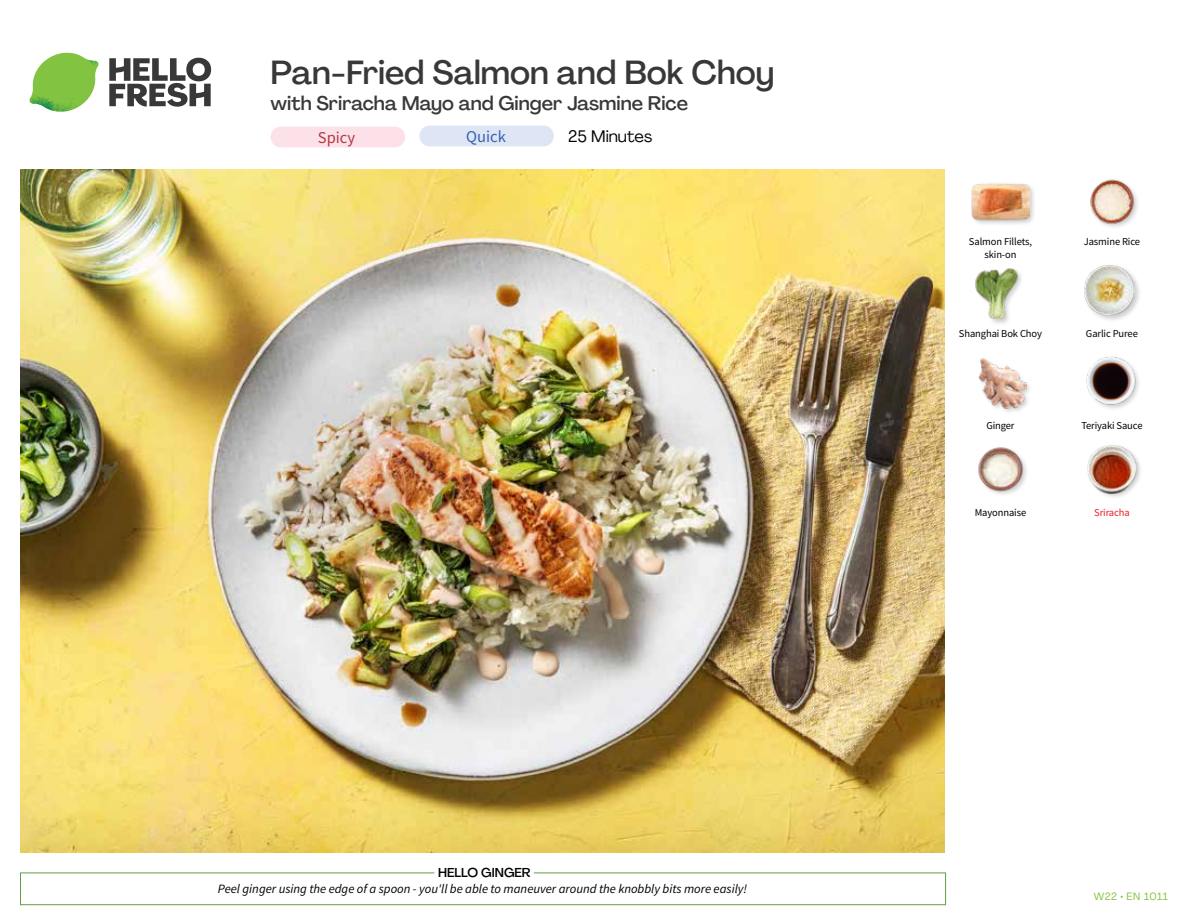
<style>
.page{position:relative;width:1188px;height:918px;background:#fff}
.page>*{position:absolute;margin:0;border:0;box-sizing:border-box;transform-origin:0 0}
.t1{font:500 33px "Agrandir";color:#383839}
.t2{font:500 19.5px "Agrandir";color:#383839}
.t3{font:16.5px "Agrandir";color:#000}
.t4{font:16.5px "Source Sans Pro";color:#3763af}
.t5{font:16.5px "Source Sans Pro";color:#b33841}
.t6{font:italic 12.75px "Source Sans Pro";color:#000}
.t7{font:500 12.75px "Agrandir";color:#000}
.t8{font:10.5px/13.5px "Source Sans Pro";letter-spacing:-.01em;color:#000;text-align:center}
.t9{font:10.5px "Agrandir";letter-spacing:.05em;color:#82c341}
.t10{font:10.5px "Source Sans Pro";letter-spacing:-.01em;color:#ed1d24}
</style>
<div class="page">
<svg style="left:109px;top:57px;width:102px;height:50px"></svg>
<svg style="left:34px;top:53px;width:62px;height:40px"></svg>
<img style="left:67px;top:53px;width:32px;height:26px">
<img style="left:33px;top:75px;width:59px;height:11px">
<img style="left:29px;top:79px;width:61px;height:33px">
<img style="left:65px;top:86px;width:27px;height:25px">
<div style="left:20px;top:873px;width:926px;height:32px;border:1px solid #609f43"></div>
<div style="left:434px;top:865px;width:100px;height:15px;background:#fff"></div>
<img style="left:21px;top:170px;width:924px;height:682px">
<div style="left:419px;top:125px;width:135px;height:21px;background:#dee5f4;border-radius:10px"></div>
<div style="left:271px;top:127px;width:134px;height:20px;background:#fce1e9;border-radius:10px"></div>
<div style="left:1087px;top:444px;width:56px;height:56px;background:#000;opacity:.2"></div>
<img style="left:1087px;top:444px;width:50px;height:50px">
<img style="left:978px;top:447px;width:49px;height:48px">
<img style="left:1086px;top:356px;width:53px;height:53px">
<div style="left:978px;top:357px;width:54px;height:58px;background:#000;opacity:.2"></div>
<img style="left:978px;top:357px;width:48px;height:52px">
<div style="left:1083px;top:263px;width:58px;height:60px;background:#000;opacity:.2"></div>
<img style="left:1083px;top:264px;width:52px;height:52px">
<div style="left:975px;top:267px;width:50px;height:59px;background:#000;opacity:.2"></div>
<img style="left:975px;top:267px;width:48px;height:52px">
<img style="left:1090px;top:179px;width:48px;height:48px">
<div style="left:971px;top:182px;width:65px;height:45px;background:#000;opacity:.2"></div>
<img style="left:972px;top:182px;width:57px;height:45px">
<h1 class="t1" style="left:271px;top:52px;width:505px">Pan-Fried Salmon and Bok Choy</h1>
<h2 class="t2" style="left:271px;top:91px;width:419px">with Sriracha Mayo and Ginger Jasmine Rice</h2>
<h3 class="t5" style="left:318px;top:128px;width:39px">Spicy</h3>
<h3 class="t3" style="left:568px;top:126px;width:86px">25 Minutes</h3>
<h3 class="t4" style="left:466px;top:126px;width:41px">Quick</h3>
<p class="t7" style="left:438px;top:864px;width:94px">HELLO GINGER</p>
<p class="t6" style="left:218px;top:881px;width:531px">Peel ginger using the edge of a spoon - you'll be able to maneuver around the knobbly bits more easily!</p>
<p class="t8" style="left:969px;top:234px;width:64px">Salmon Fillets, skin-on</p>
<p class="t8" style="left:1084px;top:234px;width:58px">Jasmine Rice</p>
<p class="t8" style="left:959px;top:327px;width:84px">Shanghai Bok Choy</p>
<p class="t8" style="left:1086px;top:327px;width:53px">Garlic Puree</p>
<p class="t8" style="left:986px;top:419px;width:30px">Ginger</p>
<p class="t8" style="left:1081px;top:419px;width:63px">Teriyaki Sauce</p>
<p class="t8" style="left:975px;top:506px;width:53px">Mayonnaise</p>
<p class="t10" style="left:1094px;top:506px;width:37px">Sriracha</p>
<p class="t9" style="left:1094px;top:890px;width:76px">W22 • EN 1011</p>
</div>
